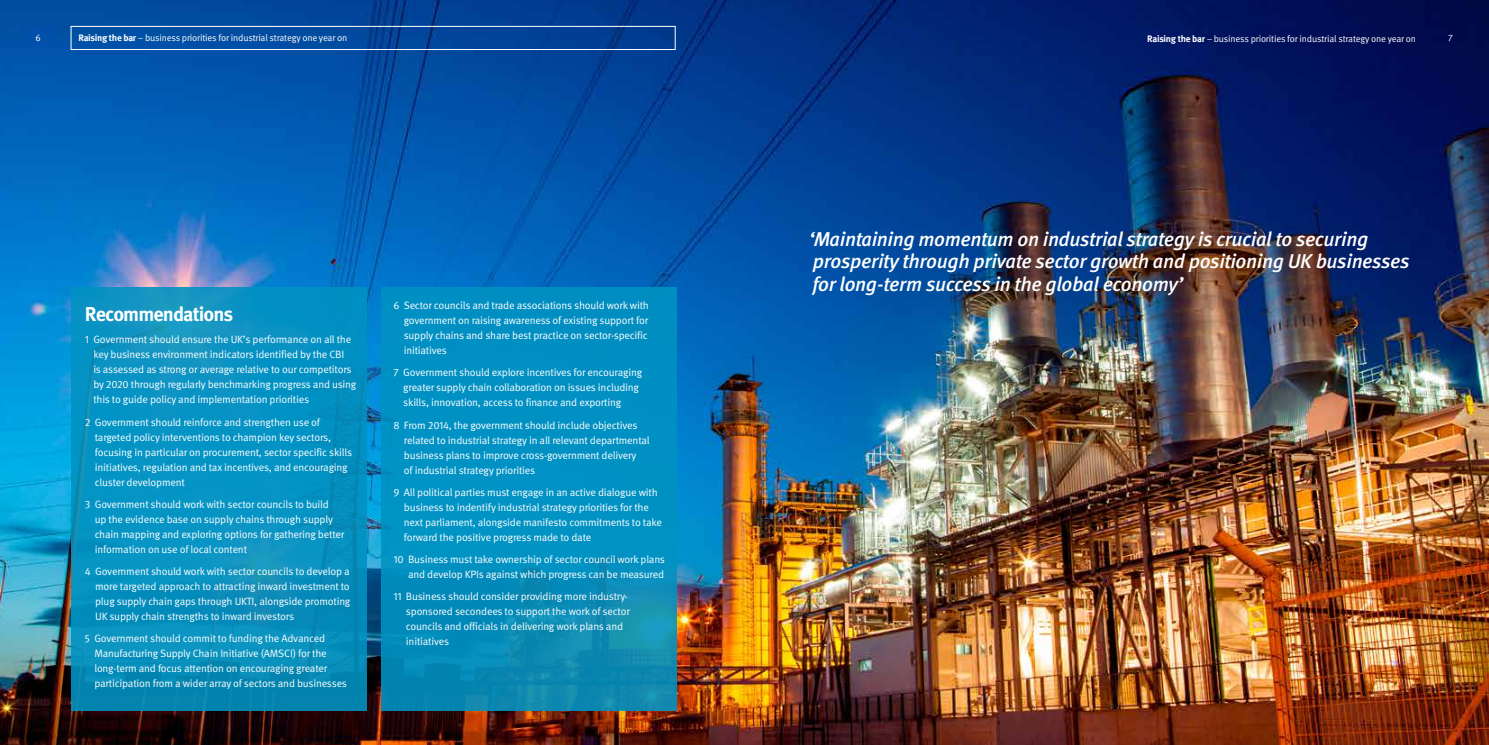
<style>
.page{position:relative;width:1489px;height:745px;background:#fff}
.page>*{position:absolute;margin:0;border:0;box-sizing:border-box;transform-origin:0 0}
.t1{font:italic 500 20px/22.5px "Meta OT";letter-spacing:-.02em;color:#fff}
.t2{font:700 20px "Meta OT";letter-spacing:-.05em;color:#fff}
.t3{font:10.62px/15px "Meta OT";letter-spacing:-.02em;color:#fff}
.t4{font:9.38px "Meta OT";letter-spacing:-.02em;color:#fff}
.s1{font-weight:700}
</style>
<div class="page">
<img style="left:0;top:0;width:1488px;height:744px">
<svg style="left:70px;top:26px;width:605px;height:24px"></svg>
<svg style="left:71px;top:288px;width:295px;height:422px;fill:#0593c3"></svg>
<svg style="left:381px;top:288px;width:296px;height:422px;fill:#0090c3"></svg>
<p class="t4" style="left:35px;top:32px;width:7px">6</p>
<p class="t4" style="left:78px;top:32px;width:270px"><span class="s1">Raising the bar</span> – business priorities for industrial strategy one year on</p>
<p class="t4" style="left:1147px;top:33px;width:270px"><span class="s1">Raising the bar</span> – business priorities for industrial strategy one year on</p>
<p class="t4" style="left:1447px;top:32px;width:6px">7</p>
<h1 class="t2" style="left:85px;top:301px;width:150px">Recommendations</h1>
<p class="t3" style="left:93px;top:332px;width:264px;text-indent:-8px">1 Government should ensure the UK’s performance on all the key business environment indicators identified by the CBI<br>is assessed as strong or average relative to our competitors by 2020 through regularly benchmarking progress and using this to guide policy and implementation priorities</p>
<p class="t3" style="left:95px;top:414px;width:259px;text-indent:-10px">2 Government should reinforce and strengthen use of targeted policy interventions to champion key sectors, focusing in particular on procurement, sector specific skills initiatives, regulation and tax incentives, and encouraging cluster development</p>
<p class="t3" style="left:95px;top:496px;width:251px;text-indent:-10px">3 Government should work with sector councils to build<br>up the evidence base on supply chains through supply chain mapping and exploring options for gathering better information on use of local content</p>
<p class="t3" style="left:95px;top:563px;width:257px;text-align:justify;text-indent:-10px">4 Government should work with sector councils to develop a more targeted approach to attracting inward investment to plug supply chain gaps through UKTI, alongside promoting UK supply chain strengths to inward investors</p>
<p class="t3" style="left:94px;top:630px;width:254px;text-indent:-9px">5 Government should commit to funding the Advanced Manufacturing Supply Chain Initiative (AMSCI) for the long-term and focus attention on encouraging greater participation from a wider array of sectors and businesses</p>
<p class="t3" style="left:404px;top:298px;width:247px;text-align:justify;text-indent:-10px">6 Sector councils and trade associations should work with government on raising awareness of existing support for supply chains and share best practice on sector-specific initiatives</p>
<p class="t3" style="left:403px;top:365px;width:240px;text-indent:-10px">7 Government should explore incentives for encouraging greater supply chain collaboration on issues including skills, innovation, access to finance and exporting</p>
<p class="t3" style="left:404px;top:417px;width:247px;text-indent:-10px">8 From 2014, the government should include objectives related to industrial strategy in all relevant departmental business plans to improve cross-government delivery<br>of industrial strategy priorities</p>
<p class="t3" style="left:404px;top:484px;width:259px;text-indent:-10px">9 All political parties must engage in an active dialogue with business to indentify industrial strategy priorities for the next parliament, alongside manifesto commitments to take forward the positive progress made to date</p>
<p class="t3" style="left:393px;top:551px;width:273px;text-align:right">10 Business must take ownership of sector council work plans and develop KPIs against which progress can be measured</p>
<p class="t3" style="left:406px;top:589px;width:225px;text-indent:-12px">11 Business should consider providing more industry&shy;sponsored secondees to support the work of sector councils and officials in delivering work plans and initiatives</p>
<h1 class="t1" style="left:808px;top:228px;width:602px">‘Maintaining momentum on industrial strategy is crucial to securing prosperity through private sector growth and positioning UK businesses for long-term success in the global economy’</h1>
</div>
